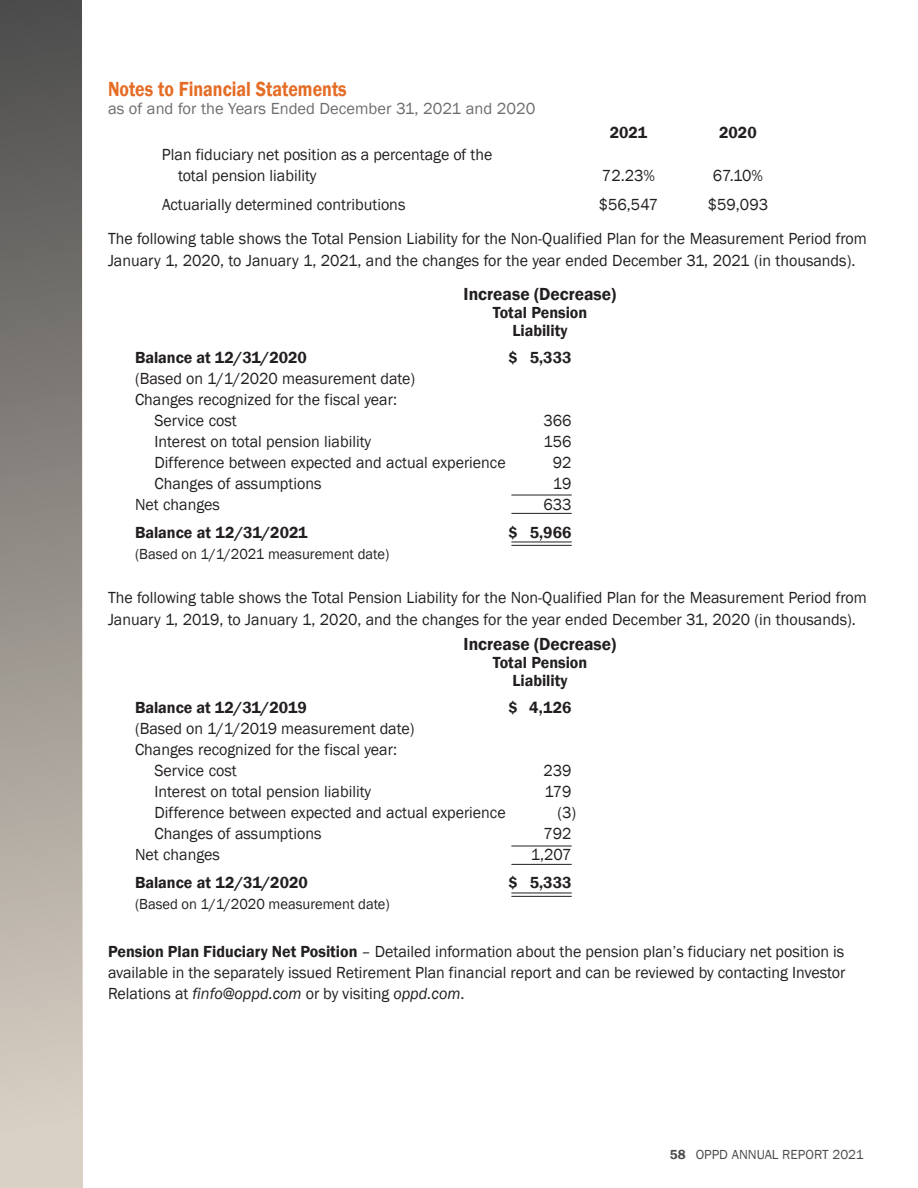
<style>
.page{position:relative;width:918px;height:1188px;background:#fff}
.page>*{position:absolute;margin:0;border:0;box-sizing:border-box;transform-origin:0 0}
.t1{font:600 21px "Franklin Gothic";color:#e56c25;scale:.85 1}
.t2{font:600 18px "Franklin Gothic";color:#231f20}
.t3{font:16.5px/21.6px "Franklin Gothic";color:#231f20}
.t4{font:600 16.5px/18px "Franklin Gothic";color:#231f20;text-align:center}
.t5{font:16.5px "Franklin Gothic";color:#6c6d70}
.t6{font:15px "Franklin Gothic";color:#231f20}
.t7{font:13.5px "Franklin Gothic";color:#4a4b4b}
.s1{font-weight:600}
.s2{font-style:italic}
</style>
<div class="page">
<div style="left:0;top:0;width:82px;height:1188px;background:linear-gradient(to bottom,#4c4c4c,#e0d7ca)"></div>
<hr style="left:511px;top:513px;width:61px;height:1px;background:#231f20">
<hr style="left:511px;top:864px;width:61px;height:1px;background:#231f20">
<hr style="left:511px;top:495px;width:61px;height:1px;background:#231f20">
<hr style="left:511px;top:846px;width:61px;height:1px;background:#231f20">
<hr style="left:511px;top:542px;width:61px;height:1px;background:#231f20">
<hr style="left:511px;top:893px;width:61px;height:1px;background:#231f20">
<hr style="left:511px;top:545px;width:61px;height:1px;background:#231f20">
<hr style="left:511px;top:896px;width:61px;height:1px;background:#231f20">
<p class="t1" style="left:108px;top:76px;width:282px">Notes to Financial Statements</p>
<p class="t5" style="left:108px;top:99px;width:429px">as of and for the Years Ended December 31, 2021 and 2020</p>
<p class="t3" style="left:178px;top:144px;width:316px;text-indent:-16px">Plan fiduciary net position as a percentage of the total pension liability</p>
<p class="t4" style="left:610px;top:124px;width:39px">2021</p>
<p class="t4" style="left:719px;top:124px;width:39px">2020</p>
<p class="t3" style="left:602px;top:166px;width:55px">72.23%</p>
<p class="t3" style="left:713px;top:166px;width:52px">67.10%</p>
<p class="t3" style="left:108px;top:187px;width:760px;line-height:34.5px;text-indent:600px">$59,093<br>The following table shows the Total Pension Liability for the Non-Qualified Plan for the Measurement Period from</p>
<p class="t3" style="left:108px;top:250px;width:749px">January 1, 2020, to January 1, 2021, and the changes for the year ended December 31, 2021 (in thousands).</p>
<p class="t2" style="left:464px;top:283px;width:154px">Increase (Decrease)</p>
<p class="t4" style="left:493px;top:303px;width:96px">Total Pension<br>Liability</p>
<p class="t4" style="left:135px;top:349px;width:174px">Balance at 12/31/2020</p>
<p class="t4" style="left:508px;top:349px;width:64px">$ 5,333</p>
<p class="t3" style="left:135px;top:368px;width:282px">(Based on 1/1/2020 measurement date)</p>
<p class="t3" style="left:135px;top:389px;width:264px">Changes recognized for the fiscal year:</p>
<p class="t3" style="left:154px;top:410px;width:84px">Service cost</p>
<p class="t3" style="left:543px;top:410px;width:30px">366</p>
<p class="t3" style="left:154px;top:431px;width:218px">Interest on total pension liability</p>
<p class="t3" style="left:544px;top:431px;width:29px">156</p>
<p class="t3" style="left:154px;top:452px;width:353px">Difference between expected and actual experience</p>
<p class="t3" style="left:553px;top:452px;width:20px">92</p>
<p class="t3" style="left:154px;top:473px;width:169px">Changes of assumptions</p>
<p class="t3" style="left:553px;top:473px;width:20px">19</p>
<p class="t3" style="left:135px;top:494px;width:86px">Net changes</p>
<p class="t3" style="left:543px;top:494px;width:30px">633</p>
<p class="t4" style="left:135px;top:524px;width:174px">Balance at 12/31/2021</p>
<p class="t4" style="left:508px;top:524px;width:64px">$ 5,966</p>
<p class="t6" style="left:135px;top:545px;width:256px">(Based on 1/1/2021 measurement date)</p>
<p class="t3" style="left:108px;top:587px;width:760px">The following table shows the Total Pension Liability for the Non-Qualified Plan for the Measurement Period from<br>January 1, 2019, to January 1, 2020, and the changes for the year ended December 31, 2020 (in thousands).</p>
<p class="t2" style="left:464px;top:633px;width:154px">Increase (Decrease)</p>
<p class="t4" style="left:493px;top:653px;width:96px">Total Pension<br>Liability</p>
<p class="t4" style="left:135px;top:699px;width:173px">Balance at 12/31/2019</p>
<p class="t4" style="left:508px;top:699px;width:64px">$ 4,126</p>
<p class="t3" style="left:135px;top:718px;width:281px">(Based on 1/1/2019 measurement date)</p>
<p class="t3" style="left:135px;top:739px;width:264px">Changes recognized for the fiscal year:</p>
<p class="t3" style="left:154px;top:760px;width:84px">Service cost</p>
<p class="t3" style="left:543px;top:760px;width:30px">239</p>
<p class="t3" style="left:154px;top:781px;width:218px">Interest on total pension liability</p>
<p class="t3" style="left:544px;top:781px;width:29px">179</p>
<p class="t3" style="left:154px;top:802px;width:353px">Difference between expected and actual experience</p>
<p class="t3" style="left:557px;top:802px;width:20px">(3)</p>
<p class="t3" style="left:154px;top:823px;width:169px">Changes of assumptions</p>
<p class="t3" style="left:543px;top:823px;width:30px">792</p>
<p class="t3" style="left:135px;top:844px;width:86px">Net changes</p>
<p class="t3" style="left:531px;top:844px;width:42px">1,207</p>
<p class="t4" style="left:135px;top:874px;width:174px">Balance at 12/31/2020</p>
<p class="t4" style="left:508px;top:874px;width:64px">$ 5,333</p>
<p class="t6" style="left:135px;top:895px;width:256px">(Based on 1/1/2020 measurement date)</p>
<p class="t3" style="left:108px;top:941px;width:739px;line-height:21px;text-align:justify"><span class="s1">Pension Plan Fiduciary Net Position</span> – Detailed information about the pension plan’s fiduciary net position is available in the separately issued Retirement Plan financial report and can be reviewed by contacting Investor Relations at <span class="s2">finfo@oppd.com</span> or by visiting <span class="s2">oppd.com</span>.</p>
<p class="t3" style="left:162px;top:194px;width:245px">Actuarially determined contributions</p>
<p class="t3" style="left:599px;top:194px;width:61px">$56,547</p>
<p class="t7" style="left:670px;top:1146px;width:195px"><span class="s1">58</span> OPPD ANNUAL REPORT 2021</p>
</div>
